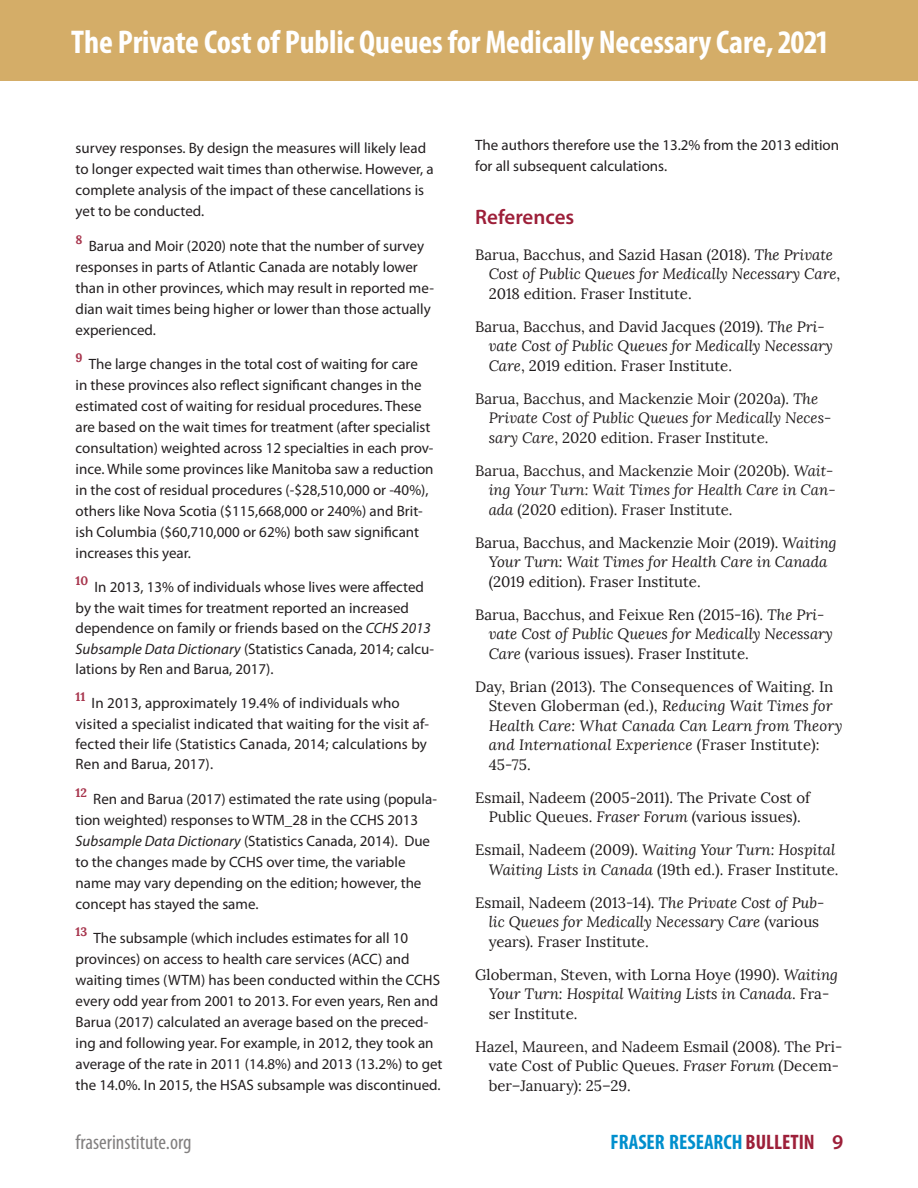
<style>
.page{position:relative;width:918px;height:1188px;background:#fff}
.page>*{position:absolute;margin:0;border:0;box-sizing:border-box;transform-origin:0 0}
.t1{font:700 condensed 33px "Myriad Pro";letter-spacing:-.005em;color:#fff}
.t2{font:700 condensed 21px "Myriad Pro";color:#008fcd}
.t3{font:condensed 21px "Myriad Pro";color:#828080}
.Head_2{font:600 21px "Myriad Pro";color:#9d1f39}
.table_source{font:15px/21px "Myriad Pro";color:#231f20}
.biblio_entry{font:15px/19.5px "Lora";color:#1f1b1c}
.biblio_entry-2{font:15px/19.5px "Lora";color:#231f20}
.table_source-2{font:700 12.3px "Lora";letter-spacing:-.01em;color:#a7354d}
.s1{font-style:italic}
.s2{color:#9d1f39}
.s3{font-weight:600;font-stretch:normal;color:#9d1f39}
</style>
<div class="page">
<div style="left:0;top:0;width:918px;height:81px;background:#d4ad68"></div>
<h1 class="t1" style="left:71px;top:21px;width:757px">The Private Cost of Public Queues for Medically Necessary Care, 2021</h1>
<p class="table_source" style="left:76px;top:137px;width:360px">survey responses. By design the measures will likely lead to longer expected wait times than otherwise. However, a complete analysis of the impact of these cancellations is yet to be conducted.</p>
<p class="table_source-2" style="left:76px;top:231px;width:9px">8</p>
<p class="table_source" style="left:76px;top:235px;width:360px;text-indent:13px">Barua and Moir (2020) note that the number of survey responses in parts of Atlantic Canada are notably lower than in other provinces, which may result in reported me&shy;dian wait times being higher or lower than those actually experienced.</p>
<p class="table_source-2" style="left:76px;top:350px;width:9px">9</p>
<p class="table_source" style="left:76px;top:353px;width:360px;text-indent:13px">The large changes in the total cost of waiting for care<br>in these provinces also reflect significant changes in the estimated cost of waiting for residual procedures. These are based on the wait times for treatment (after specialist consultation) weighted across 12 specialties in each prov&shy;ince. While some provinces like Manitoba saw a reduction in the cost of residual procedures (-$28,510,000 or -40%), others like Nova Scotia ($115,668,000 or 240%) and Brit&shy;ish Columbia ($60,710,000 or 62%) both saw significant increases this year.</p>
<p class="table_source-2" style="left:76px;top:573px;width:14px">10</p>
<p class="table_source" style="left:76px;top:577px;width:360px;line-height:20.5px;text-indent:19px">In 2013, 13% of individuals whose lives were affected by the wait times for treatment reported an increased dependence on family or friends based on the <span class="s1">CCHS 2013<br>Subsample Data Dictionary</span> (Statistics Canada, 2014; calcu&shy;lations by Ren and Barua, 2017).</p>
<p class="table_source-2" style="left:76px;top:689px;width:11px">11</p>
<p class="table_source" style="left:76px;top:693px;width:355px;line-height:20.4px;text-indent:16px">In 2013, approximately 19.4% of individuals who visited a specialist indicated that waiting for the visit af&shy;fected their life (Statistics Canada, 2014; calculations by Ren and Barua, 2017).</p>
<p class="table_source-2" style="left:76px;top:784px;width:13px">12</p>
<p class="table_source" style="left:76px;top:788px;width:363px;text-indent:18px">Ren and Barua (2017) estimated the rate using (popula&shy;tion weighted) responses to WTM_28 in the CCHS 2013<br><span class="s1">Subsample Data Dictionary</span> (Statistics Canada, 2014). Due to the changes made by CCHS over time, the variable name may vary depending on the edition; however, the concept has stayed the same.</p>
<p class="table_source-2" style="left:76px;top:924px;width:13px">13</p>
<p class="table_source" style="left:76px;top:928px;width:368px;text-indent:18px">The subsample (which includes estimates for all 10 provinces) on access to health care services (ACC) and waiting times (WTM) has been conducted within the CCHS every odd year from 2001 to 2013. For even years, Ren and Barua (2017) calculated an average based on the preced&shy;ing and following year. For example, in 2012, they took an average of the rate in 2011 (14.8%) and 2013 (13.2%) to get the 14.0%. In 2015, the HSAS subsample was discontinued.</p>
<p class="table_source" style="left:475px;top:134px;width:366px">The authors therefore use the 13.2% from the 2013 edition for all subsequent calculations.</p>
<p class="Head_2" style="left:475px;top:203px;width:101px">References</p>
<p class="biblio_entry" style="left:489px;top:245px;width:353px;text-indent:-14px">Barua, Bacchus, and Sazid Hasan (2018). <span class="s1">The Private<br>Cost of Public Queues for Medically Necessary Care</span>,<br>2018 edition. Fraser Institute.</p>
<p class="biblio_entry" style="left:489px;top:317px;width:346px;text-indent:-14px">Barua, Bacchus, and David Jacques (2019). <span class="s1">The Pri&shy;vate Cost of Public Queues for Medically Necessary<br>Care</span>, 2019 edition. Fraser Institute.</p>
<p class="biblio_entry-2" style="left:489px;top:389px;width:344px;text-indent:-14px">Barua, Bacchus, and Mackenzie Moir (2020a). <span class="s1">The<br>Private Cost of Public Queues for Medically Neces&shy;sary Care</span>, 2020 edition. Fraser Institute.</p>
<p class="biblio_entry-2" style="left:489px;top:461px;width:348px;text-indent:-14px">Barua, Bacchus, and Mackenzie Moir (2020b). <span class="s1">Wait&shy;ing Your Turn: Wait Times for Health Care in Can&shy;ada</span> (2020 edition). Fraser Institute.</p>
<p class="biblio_entry" style="left:489px;top:533px;width:349px;text-indent:-14px">Barua, Bacchus, and Mackenzie Moir (2019). <span class="s1">Waiting<br>Your Turn: Wait Times for Health Care in Canada </span>(2019 edition). Fraser Institute.</p>
<p class="biblio_entry" style="left:489px;top:605px;width:346px;text-indent:-14px">Barua, Bacchus, and Feixue Ren (2015-16). <span class="s1">The Pri&shy;vate Cost of Public Queues for Medically Necessary<br>Care</span> (various issues). Fraser Institute.</p>
<p class="biblio_entry" style="left:489px;top:677px;width:355px;text-indent:-14px">Day, Brian (2013). The Consequences of Waiting. In Steven Globerman (ed.), <span class="s1">Reducing Wait Times for Health Care: What Canada Can Learn from Theory and International Experience</span> (Fraser Institute):<br>45-75.</p>
<p class="biblio_entry" style="left:475px;top:788px;width:336px;text-align:center">Esmail, Nadeem (2005-2011). The Private Cost of<br>Public Queues. <span class="s1">Fraser Forum</span> (various issues).</p>
<p class="biblio_entry" style="left:475px;top:841px;width:365px;text-align:right">Esmail, Nadeem (2009). <span class="s1">Waiting Your Turn: Hospital<br>Waiting Lists in Canada</span> (19th ed.). Fraser Institute.</p>
<p class="biblio_entry" style="left:489px;top:893px;width:337px;text-indent:-14px">Esmail, Nadeem (2013-14). <span class="s1">The Private Cost of Pub&shy;lic Queues for Medically Necessary Care</span> (various years). Fraser Institute.</p>
<p class="biblio_entry" style="left:489px;top:965px;width:351px;text-indent:-14px">Globerman, Steven, with Lorna Hoye (1990). <span class="s1">Waiting<br>Your Turn: Hospital Waiting Lists in Canada</span>. Fra&shy;ser Institute.</p>
<p class="biblio_entry" style="left:489px;top:1037px;width:353px;text-indent:-14px">Hazel, Maureen, and Nadeem Esmail (2008). The Pri&shy;vate Cost of Public Queues. <span class="s1">Fraser Forum</span> (Decem&shy;ber–January): 25–29.</p>
<h2 class="t3" style="left:76px;top:1129px;width:117px">fraserinstitute.org</h2>
<h2 class="t2" style="left:611px;top:1129px;width:234px">FRASER RESEARCH <span class="s2">BULLETIN</span> <span class="s3">9</span></h2>
</div>
